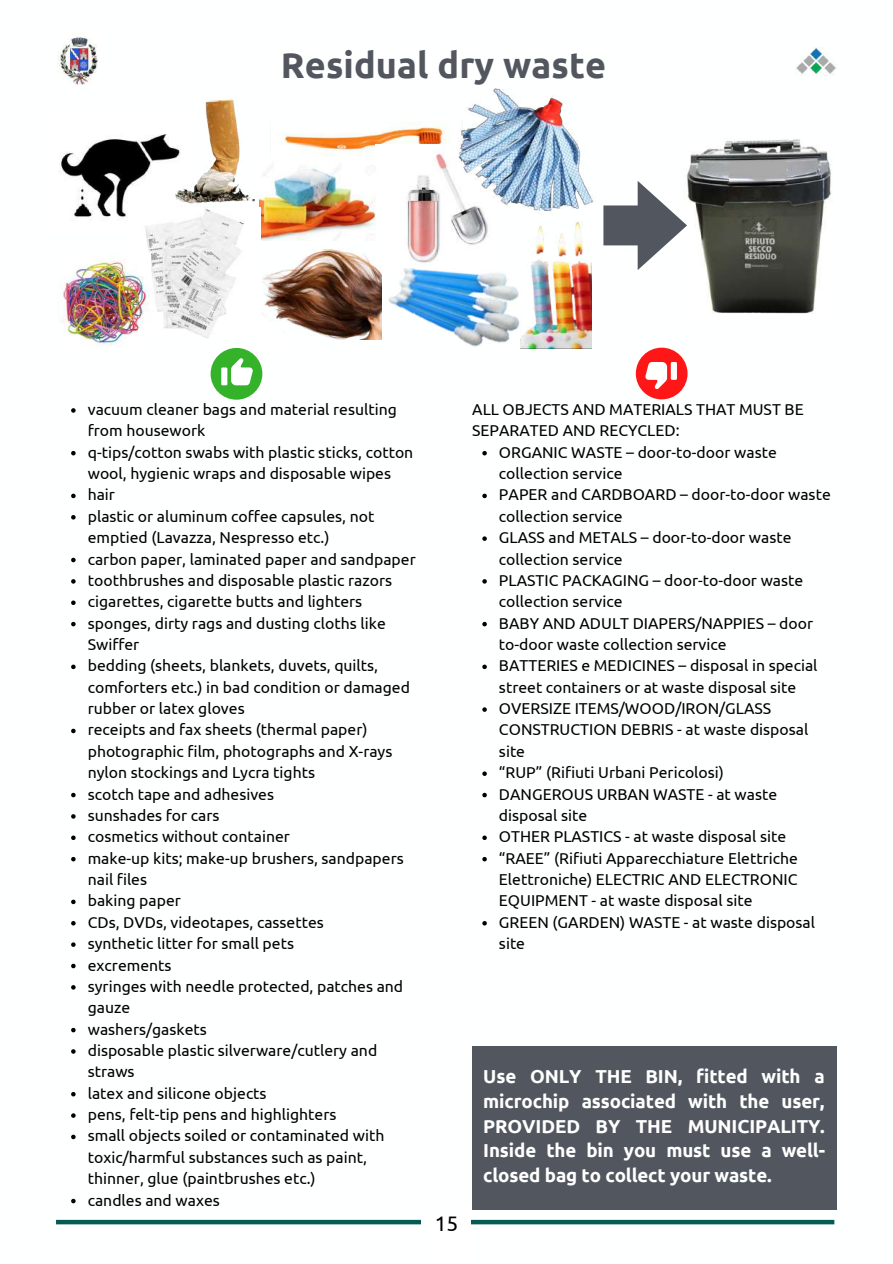
<style>
.page{position:relative;width:893px;height:1264px;background:#fff}
.page>*{position:absolute;margin:0;border:0;box-sizing:border-box;transform-origin:0 0}
.t1{font:700 36px "Ubuntu";letter-spacing:.005em;color:#52575f}
.t2{font:21px "Ubuntu";color:#000}
.t3{font:700 18.75px/24.8px "Ubuntu";letter-spacing:-.005em;color:#fefffe;text-align:justify}
.t4{font:15.75px/21.3px "Ubuntu";color:#000}
</style>
<div class="page">
<svg style="left:71px;top:408px;width:5px;height:4px"></svg>
<svg style="left:71px;top:451px;width:5px;height:4px"></svg>
<svg style="left:71px;top:493px;width:5px;height:5px"></svg>
<svg style="left:71px;top:515px;width:5px;height:4px"></svg>
<svg style="left:71px;top:558px;width:5px;height:4px"></svg>
<svg style="left:71px;top:579px;width:5px;height:4px"></svg>
<svg style="left:71px;top:600px;width:5px;height:5px"></svg>
<svg style="left:71px;top:622px;width:5px;height:4px"></svg>
<svg style="left:71px;top:664px;width:5px;height:5px"></svg>
<svg style="left:71px;top:728px;width:5px;height:5px"></svg>
<svg style="left:71px;top:792px;width:5px;height:5px"></svg>
<svg style="left:71px;top:814px;width:5px;height:4px"></svg>
<svg style="left:71px;top:835px;width:5px;height:5px"></svg>
<svg style="left:71px;top:857px;width:5px;height:4px"></svg>
<svg style="left:71px;top:899px;width:5px;height:5px"></svg>
<svg style="left:71px;top:921px;width:5px;height:4px"></svg>
<svg style="left:71px;top:942px;width:5px;height:4px"></svg>
<svg style="left:71px;top:963px;width:5px;height:5px"></svg>
<svg style="left:71px;top:985px;width:5px;height:4px"></svg>
<svg style="left:71px;top:1027px;width:5px;height:5px"></svg>
<svg style="left:71px;top:1049px;width:5px;height:4px"></svg>
<svg style="left:71px;top:1092px;width:5px;height:4px"></svg>
<svg style="left:71px;top:1113px;width:5px;height:4px"></svg>
<svg style="left:71px;top:1134px;width:5px;height:5px"></svg>
<svg style="left:71px;top:1198px;width:5px;height:5px"></svg>
<div style="left:56px;top:1219px;width:778px;height:5px;background:#045b54"></div>
<div style="left:421px;top:1209px;width:49px;height:53px;background:#fff"></div>
<svg style="left:482px;top:451px;width:5px;height:4px"></svg>
<svg style="left:482px;top:493px;width:5px;height:5px"></svg>
<svg style="left:482px;top:536px;width:5px;height:5px"></svg>
<svg style="left:482px;top:579px;width:5px;height:4px"></svg>
<svg style="left:482px;top:622px;width:5px;height:4px"></svg>
<svg style="left:482px;top:664px;width:5px;height:5px"></svg>
<svg style="left:482px;top:707px;width:5px;height:4px"></svg>
<svg style="left:482px;top:771px;width:5px;height:5px"></svg>
<svg style="left:482px;top:792px;width:5px;height:5px"></svg>
<svg style="left:482px;top:835px;width:5px;height:5px"></svg>
<svg style="left:482px;top:857px;width:5px;height:4px"></svg>
<svg style="left:482px;top:921px;width:5px;height:4px"></svg>
<div style="left:472px;top:1046px;width:364px;height:163px;background:#52575f"></div>
<svg style="left:635px;top:347px;width:52px;height:52px"></svg>
<img style="left:57px;top:37px;width:41px;height:48px">
<img style="left:795px;top:47px;width:43px;height:29px">
<img style="left:520px;top:228px;width:71px;height:120px">
<img style="left:300px;top:122px;width:117px;height:33px">
<img style="left:375px;top:145px;width:113px;height:124px">
<img style="left:417px;top:88px;width:177px;height:140px">
<img style="left:379px;top:269px;width:147px;height:78px">
<img style="left:59px;top:139px;width:75px;height:80px">
<img style="left:686px;top:139px;width:146px;height:175px">
<svg style="left:603px;top:181px;width:83px;height:89px"></svg>
<img style="left:261px;top:161px;width:118px;height:80px">
<img style="left:262px;top:248px;width:119px;height:91px">
<svg style="left:210px;top:284px;width:80px;height:115px"></svg>
<img style="left:129px;top:208px;width:131px;height:131px">
<img style="left:57px;top:254px;width:93px;height:93px">
<img style="left:134px;top:99px;width:166px;height:110px">
<h1 class="t1" style="left:281px;top:45px;width:327px">Residual dry waste</h1>
<p class="t4" style="left:88px;top:398px;width:329px">vacuum cleaner bags and material resulting from housework<br>q-tips/cotton swabs with plastic sticks, cotton wool, hygienic wraps and disposable wipes hair<br>plastic or aluminum coffee capsules, not emptied (Lavazza, Nespresso etc.)<br>carbon paper, laminated paper and sandpaper toothbrushes and disposable plastic razors cigarettes, cigarette butts and lighters sponges, dirty rags and dusting cloths like<br>Swiffer<br>bedding (sheets, blankets, duvets, quilts, comforters etc.) in bad condition or damaged rubber or latex gloves<br>receipts and fax sheets (thermal paper) photographic film, photographs and X-rays nylon stockings and Lycra tights<br>scotch tape and adhesives<br>sunshades for cars<br>cosmetics without container<br>make-up kits; make-up brushers, sandpapers nail files<br>baking paper<br>CDs, DVDs, videotapes, cassettes<br>synthetic litter for small pets<br>excrements<br>syringes with needle protected, patches and gauze<br>washers/gaskets<br>disposable plastic silverware/cutlery and straws<br>latex and silicone objects<br>pens, felt-tip pens and highlighters<br>small objects soiled or contaminated with toxic/harmful substances such as paint, thinner, glue (paintbrushes etc.)<br>candles and waxes</p>
<p class="t4" style="left:472px;top:398px;width:333px">ALL OBJECTS AND MATERIALS THAT MUST BE<br>SEPARATED AND RECYCLED:</p>
<p class="t4" style="left:499px;top:441px;width:333px">ORGANIC WASTE – door-to-door waste collection service<br>PAPER and CARDBOARD – door-to-door waste collection service<br>GLASS and METALS – door-to-door waste collection service<br>PLASTIC PACKAGING – door-to-door waste collection service<br>BABY AND ADULT DIAPERS/NAPPIES – door to-door waste collection service<br>BATTERIES e MEDICINES – disposal in special street containers or at waste disposal site<br>OVERSIZE ITEMS/WOOD/IRON/GLASS<br>CONSTRUCTION DEBRIS - at waste disposal site<br>“RUP” (Rifiuti Urbani Pericolosi)<br>DANGEROUS URBAN WASTE - at waste disposal site<br>OTHER PLASTICS - at waste disposal site “RAEE” (Rifiuti Apparecchiature Elettriche<br>Elettroniche) ELECTRIC AND ELECTRONIC<br>EQUIPMENT - at waste disposal site<br>GREEN (GARDEN) WASTE - at waste disposal site</p>
<h2 class="t2" style="left:435px;top:1210px;width:25px">15</h2>
<p class="t3" style="left:483px;top:1063px;width:343px">Use ONLY THE BIN, fitted with a microchip associated with the user, PROVIDED BY THE MUNICIPALITY.<br>Inside the bin you must use a well&shy;closed bag to collect your waste.</p>
</div>
